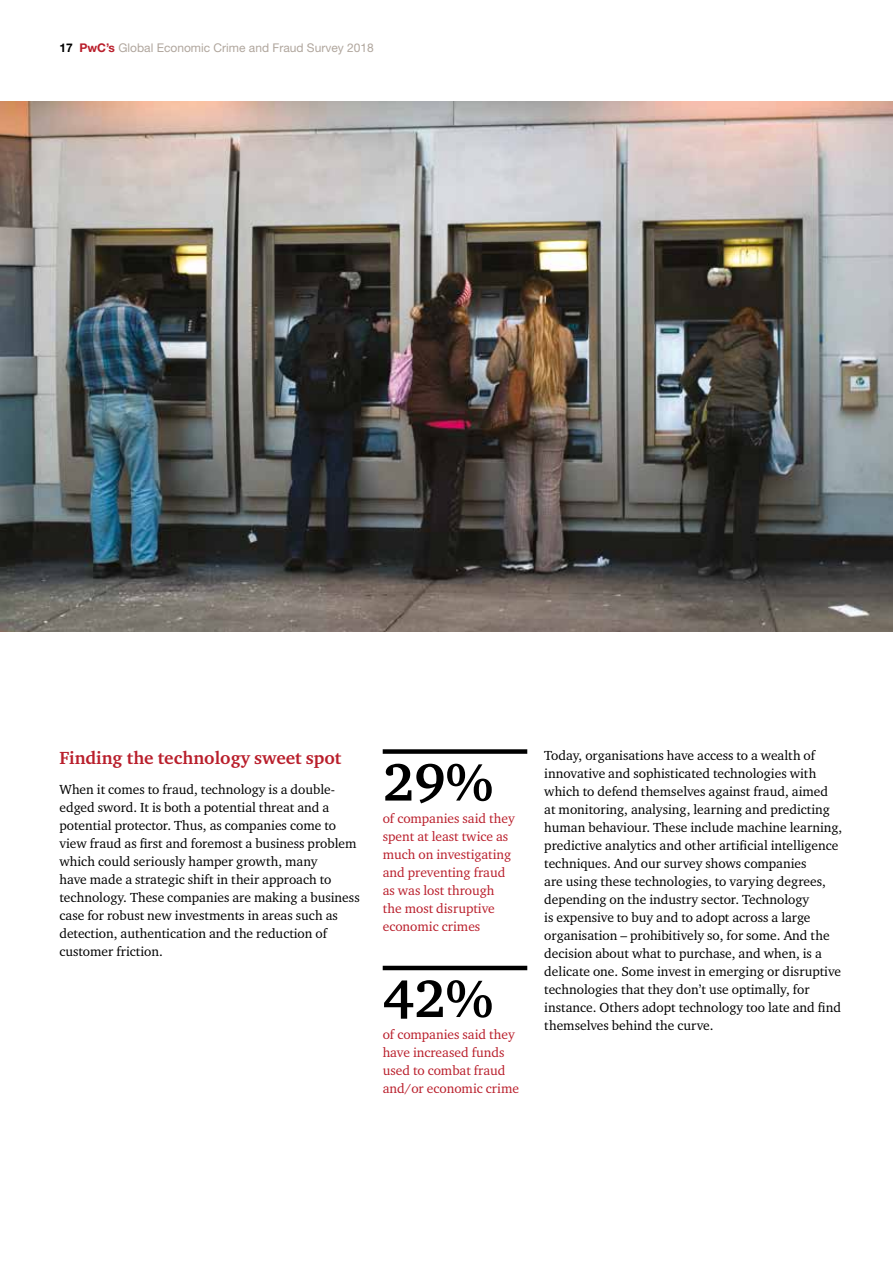
<style>
.page{position:relative;width:893px;height:1263px;background:#fff}
.page>*{position:absolute;margin:0;border:0;box-sizing:border-box;transform-origin:0 0}
.t1{font:700 54px "Charter ITC";color:#000}
.t2{font:700 18px "Charter ITC";color:#b91e2b}
.t3{font:13.5px/18px "Charter ITC";color:#000}
.t4{font:13.5px/18px "Charter ITC";color:#b91e2b}
.t5{font:12px "Helvetica Neue";color:#b0a69d}
.s1{font-weight:700;color:#000}
.s2{font-weight:700;color:#b91e2b}
</style>
<div class="page">
<div style="left:383px;top:749px;width:144px;height:5px;background:#000"></div>
<hr style="left:383px;top:966px;width:144px;height:4px;background:#000">
<img style="left:0;top:101px;width:893px;height:530px">
<p class="t5" style="left:60px;top:41px;width:316px"><span class="s1">17</span> <span class="s2">PwC’s</span> Global Economic Crime and Fraud Survey 2018</p>
<h2 class="t2" style="left:60px;top:746px;width:283px">Finding the technology sweet spot</h2>
<p class="t3" style="left:60px;top:780px;width:302px">When it comes to fraud, technology is a double&shy;edged sword. It is both a potential threat and a potential protector. Thus, as companies come to view fraud as first and foremost a business problem which could seriously hamper growth, many<br>have made a strategic shift in their approach to technology. These companies are making a business case for robust new investments in areas such as detection, authentication and the reduction of customer friction.</p>
<h1 class="t1" style="left:383px;top:749px;width:112px">29%</h1>
<p class="t4" style="left:383px;top:809px;width:133px">of companies said they spent at least twice as much on investigating and preventing fraud as was lost through the most disruptive economic crimes</p>
<h1 class="t1" style="left:383px;top:965px;width:112px">42%</h1>
<p class="t4" style="left:383px;top:1025px;width:138px">of companies said they have increased funds used to combat fraud and/or economic crime</p>
<p class="t3" style="left:544px;top:746px;width:300px">Today, organisations have access to a wealth of innovative and sophisticated technologies with which to defend themselves against fraud, aimed at monitoring, analysing, learning and predicting human behaviour. These include machine learning, predictive analytics and other artificial intelligence techniques. And our survey shows companies<br>are using these technologies, to varying degrees, depending on the industry sector. Technology<br>is expensive to buy and to adopt across a large organisation – prohibitively so, for some. And the decision about what to purchase, and when, is a delicate one. Some invest in emerging or disruptive technologies that they don’t use optimally, for instance. Others adopt technology too late and find themselves behind the curve.</p>
</div>
